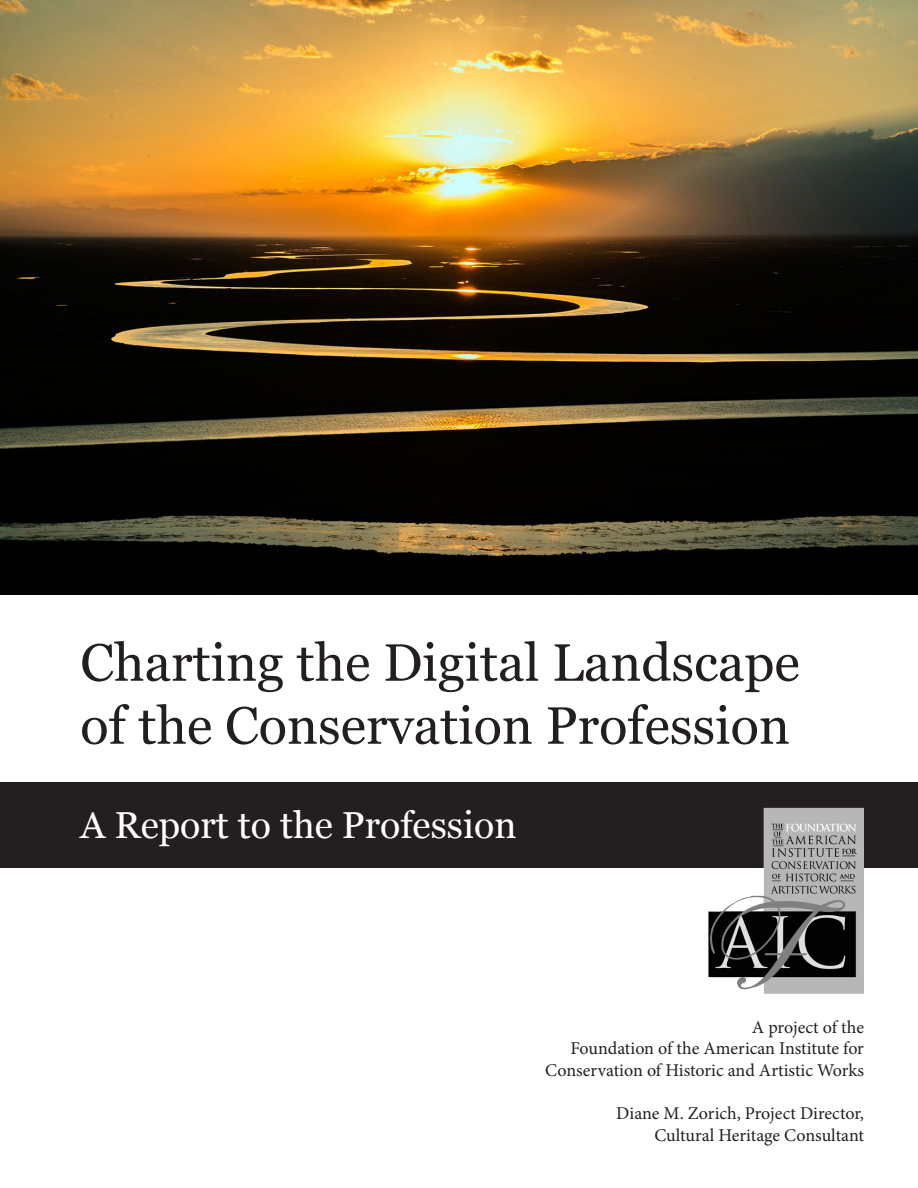
<style>
.page{position:relative;width:918px;height:1188px;background:#fff}
.page>*{position:absolute;margin:0;border:0;box-sizing:border-box;transform-origin:0 0}
.Report_Title{font:52.5px/63px "Georgia";color:#231f20}
.Report_subtitle{font:37.5px "Georgia";color:#fff}
.Body{font:18px/21.6px "Minion Pro";letter-spacing:-.005em;color:#231f20;text-align:right}
</style>
<div class="page">
<div style="left:0;top:782px;width:918px;height:85px;background:#231f20"></div>
<img style="left:0;top:0;width:918px;height:595px">
<img style="left:708px;top:808px;width:156px;height:186px">
<p class="Report_Title" style="left:80px;top:629px;width:721px">Charting the Digital Landscape of the Conservation Profession</p>
<p class="Report_subtitle" style="left:80px;top:798px;width:438px">A Report to the Profession</p>
<p class="Body" style="left:545px;top:1016px;width:320px">A project of the<br>Foundation of the American Institute for<br>Conservation of Historic and Artistic Works</p>
<p class="Body" style="left:616px;top:1103px;width:249px">Diane M. Zorich, Project Director,<br>Cultural Heritage Consultant</p>
</div>
